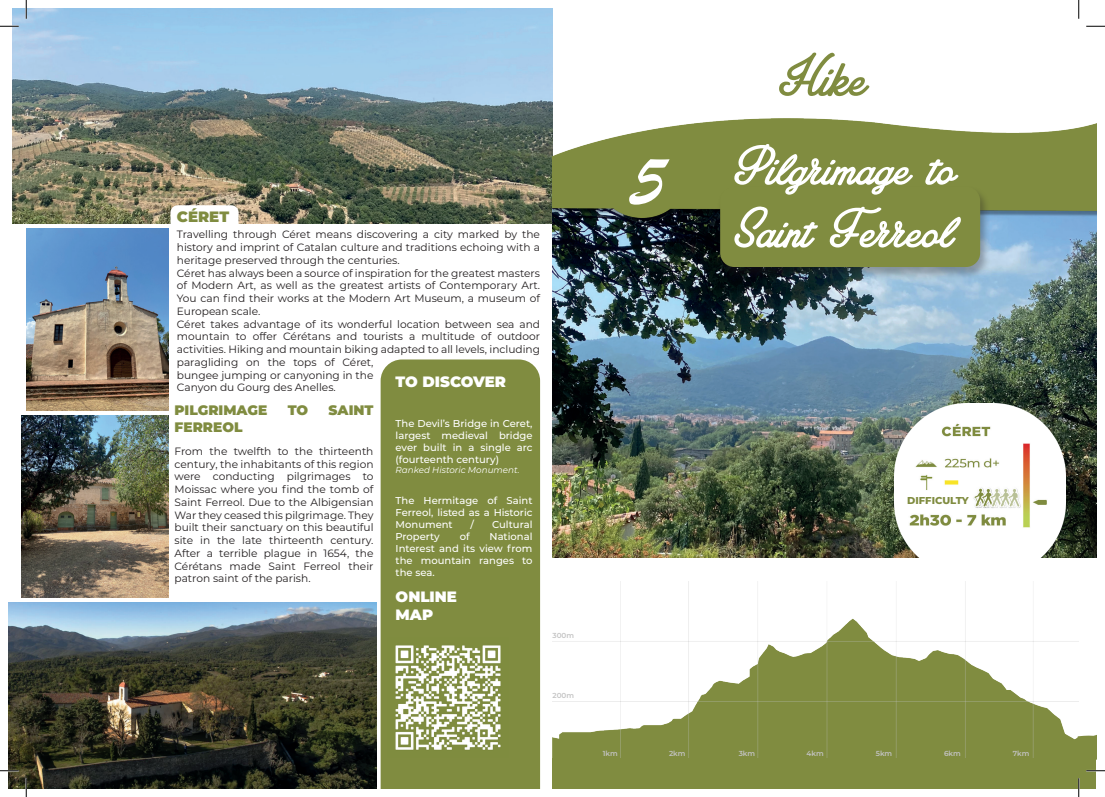
<style>
.page{position:relative;width:1105px;height:797px;background:#fff}
.page>*{position:absolute;margin:0;border:0;box-sizing:border-box;transform-origin:0 0}
.t1{font:62.5px "Amplify Personal Use Only";color:#808c40}
.t2{font:58.75px/62.8px "Amplify Personal Use Only";color:#fff;text-align:right}
.t3{font:900 15px/18px "Montserrat";color:#fff}
.t4{font:900 15px "Montserrat";color:#808c40}
.t5{font:900 13.75px "Montserrat";color:#808c40}
.t6{font:10.62px/12.8px "Montserrat";color:#231f20}
.t7{font:500 10px/12px "Montserrat";color:#fff;text-align:justify}
.t8{font:800 10px "Montserrat";color:#808c40}
.t9{font:italic 8.75px "Montserrat";color:#fff}
.t10{font:600 7.25px "Montserrat";color:#c3c3c3}
.s1{font-family:"Brush Script";font-size:75px}
</style>
<div class="page">
<img style="left:12px;top:9px;width:540px;height:214px">
<img style="left:553px;top:223px;width:543px;height:334px">
<img style="left:552px;top:118px;width:544px;height:105px">
<div style="left:717px;top:186px;width:273px;height:94px;background:#231f20;opacity:.35"></div>
<div style="left:720px;top:186px;width:260px;height:81px;background:#808c40;border-radius:14px"></div>
<div style="left:552px;top:758px;width:544px;height:30px;background:#808c40"></div>
<img style="left:26px;top:228px;width:142px;height:182px">
<img style="left:22px;top:416px;width:146px;height:181px">
<img style="left:9px;top:602px;width:368px;height:186px">
<div style="left:170px;top:205px;width:68px;height:27px;background:#fff;border-radius:7px"></div>
<div style="left:381px;top:359px;width:159px;height:429px;background:#808c40"></div>
<img style="left:894px;top:403px;width:172px;height:155px">
<img style="left:388px;top:637px;width:120px;height:120px">
<img style="left:552px;top:581px;width:527px;height:177px">
<svg style="left:1072px;top:734px;width:24px;height:24px"></svg>
<div style="left:908px;top:492px;width:62px;height:12px;background:#fff"></div>
<svg style="left:0;top:25px;width:19px;height:2px"></svg>
<svg style="left:1086px;top:25px;width:19px;height:2px"></svg>
<svg style="left:0;top:770px;width:19px;height:1px"></svg>
<svg style="left:1086px;top:770px;width:19px;height:1px"></svg>
<svg style="left:25px;top:0;width:2px;height:19px"></svg>
<svg style="left:25px;top:778px;width:2px;height:19px"></svg>
<svg style="left:1078px;top:0;width:1px;height:19px"></svg>
<svg style="left:1078px;top:778px;width:1px;height:19px"></svg>
<h3 class="t4" style="left:177px;top:205px;width:54px">CÉRET</h3>
<p class="t6" style="left:177px;top:228px;width:365px">Travelling through Céret means discovering a city marked by the history and imprint of Catalan culture and traditions echoing with a heritage preserved through the centuries.<br>Céret has always been a source of inspiration for the greatest masters of Modern Art, as well as the greatest artists of Contemporary Art.<br>You can find their works at the Modern Art Museum, a museum of European scale.<br>Céret takes advantage of its wonderful location between sea and mountain to offer Cérétans and tourists a multitude of outdoor activities. Hiking and mountain biking adapted to all levels, including paragliding on the tops of Céret,<br>bungee jumping or canyoning in the<br>Canyon du Gourg des Anelles.</p>
<h3 class="t3" style="left:396px;top:371px;width:112px">TO DISCOVER</h3>
<p class="t5" style="left:175px;top:400px;width:94px">PILGRIMAGE</p>
<p class="t5" style="left:288px;top:400px;width:22px">TO</p>
<p class="t5" style="left:329px;top:400px;width:46px">SAINT</p>
<p class="t5" style="left:175px;top:416px;width:69px">FERREOL</p>
<p class="t6" style="left:175px;top:444px;width:200px;text-align:justify">From the twelfth to the thirteenth century, the inhabitants of this region were conducting pilgrimages to Moissac where you find the tomb of Saint Ferreol. Due to the Albigensian War they ceased this pilgrimage. They built their sanctuary on this beautiful site in the late thirteenth century.<br>After a terrible plague in 1654, the Cérétans made Saint Ferreol their patron saint of the parish.</p>
<p class="t7" style="left:396px;top:417px;width:138px">The Devil’s Bridge in Ceret, largest medieval bridge ever built in a single arc (fourteenth century)</p>
<p class="t9" style="left:396px;top:464px;width:125px">Ranked Historic Monument.</p>
<p class="t7" style="left:396px;top:494px;width:138px">The Hermitage of Saint Ferreol, listed as a Historic Monument</p>
<p class="t7" style="left:471px;top:518px;width:5px">/</p>
<p class="t7" style="left:492px;top:518px;width:42px">Cultural</p>
<p class="t7" style="left:396px;top:530px;width:138px;text-indent:94px">National Interest and its view from the mountain ranges to the sea.</p>
<p class="t7" style="left:396px;top:530px;width:46px">Property</p>
<p class="t7" style="left:460px;top:530px;width:11px">of</p>
<h3 class="t3" style="left:396px;top:586px;width:63px">ONLINE<br>MAP</h3>
<p class="t10" style="left:552px;top:630px;width:23px">300m</p>
<p class="t10" style="left:552px;top:690px;width:23px">200m</p>
<h1 class="t1" style="left:779px;top:42px;width:89px">Hike</h1>
<h2 class="t2" style="left:632px;top:137px;width:325px"><span class="s1">5</span> Pilgrimage to<br>Saint Ferreol</h2>
<p class="t8" style="left:907px;top:492px;width:63px">DIFFICULTY</p>
<p class="t10" style="left:603px;top:748px;width:16px">1km</p>
<p class="t10" style="left:669px;top:748px;width:18px">2km</p>
<p class="t10" style="left:739px;top:748px;width:18px">3km</p>
<p class="t10" style="left:806px;top:748px;width:19px">4km</p>
<p class="t10" style="left:876px;top:748px;width:18px">5km</p>
<p class="t10" style="left:944px;top:748px;width:18px">6km</p>
<p class="t10" style="left:1013px;top:748px;width:18px">7km</p>
</div>
